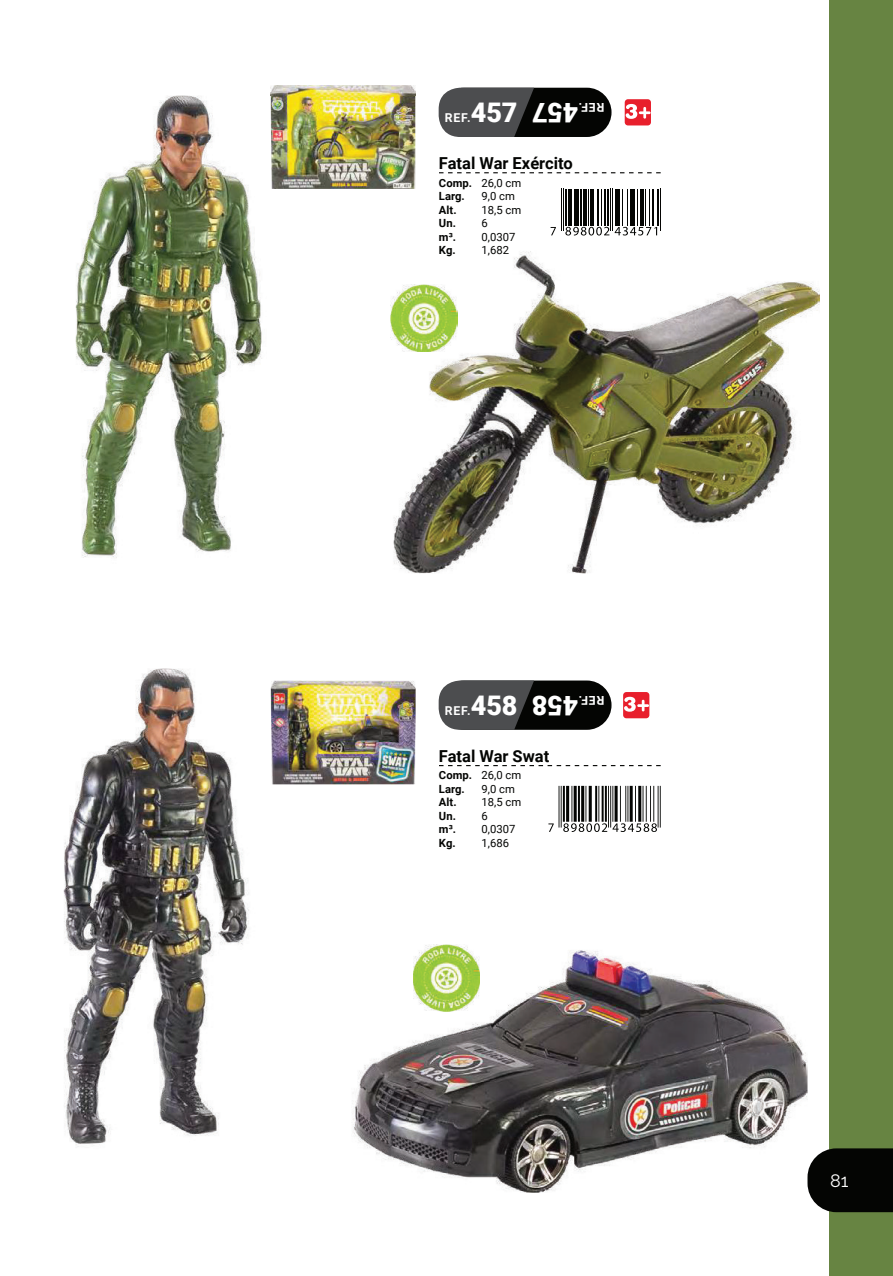
<style>
.page{position:relative;width:893px;height:1276px;background:#fff}
.page>*{position:absolute;margin:0;border:0;box-sizing:border-box;transform-origin:0 0}
.t1{font:900 27px "Roboto";letter-spacing:-.005em;color:#fff}
.t2{font:18px "Raleway";color:#fff}
.t3{font:700 16.5px "Roboto";color:#040503}
.t4{font:700 12.3px "Roboto";letter-spacing:.06em;color:#fff}
.t5{font:11.25px/13.5px "Roboto";color:#040503}
.t6{font:700 11.25px/13.5px "Roboto";color:#040503}
.s1{font-weight:900;font-size:27px}
.s2{font-weight:400}
.s3{font-weight:700}
</style>
<div class="page">
<div style="left:829px;top:0;width:64px;height:1276px;background:#678442"></div>
<img style="left:76px;top:96px;width:744px;height:477px">
<img style="left:64px;top:668px;width:743px;height:524px">
<img style="left:271px;top:85px;width:144px;height:104px">
<img style="left:271px;top:680px;width:145px;height:104px">
<div style="left:439px;top:88px;width:172px;height:49px;background:#040503;border-radius:25px"></div>
<svg style="left:439px;top:88px;width:95px;height:49px;background:#4a4b4d"></svg>
<div style="left:439px;top:680px;width:172px;height:50px;background:#040503;border-radius:25px"></div>
<svg style="left:439px;top:680px;width:95px;height:50px;background:#4c4d4e"></svg>
<svg style="left:439px;top:172px;width:222px;height:1px"></svg>
<svg style="left:439px;top:765px;width:222px;height:1px"></svg>
<hr style="left:561px;top:189px;width:1px;height:42px;background:#040503">
<hr style="left:563px;top:189px;width:1px;height:42px;background:#040503">
<hr style="left:565px;top:189px;width:2px;height:36px;background:#040503">
<hr style="left:568px;top:189px;width:3px;height:36px;background:#040503">
<hr style="left:574px;top:189px;width:1px;height:36px;background:#040503">
<hr style="left:576px;top:189px;width:3px;height:36px;background:#040503">
<hr style="left:580px;top:189px;width:2px;height:36px;background:#040503">
<hr style="left:583px;top:189px;width:3px;height:36px;background:#040503">
<hr style="left:588px;top:189px;width:1px;height:36px;background:#040503">
<hr style="left:591px;top:189px;width:3px;height:36px;background:#040503">
<hr style="left:597px;top:189px;width:2px;height:36px;background:#040503">
<hr style="left:601px;top:189px;width:1px;height:36px;background:#040503">
<hr style="left:604px;top:189px;width:2px;height:36px;background:#040503">
<hr style="left:607px;top:189px;width:2px;height:36px;background:#040503">
<hr style="left:610px;top:189px;width:1px;height:42px;background:#040503">
<hr style="left:612px;top:189px;width:1px;height:42px;background:#040503">
<hr style="left:615px;top:189px;width:1px;height:36px;background:#040503">
<hr style="left:617px;top:189px;width:3px;height:36px;background:#040503">
<hr style="left:627px;top:189px;width:1px;height:36px;background:#040503">
<hr style="left:622px;top:189px;width:1px;height:36px;background:#040503">
<hr style="left:630px;top:189px;width:1px;height:36px;background:#040503">
<hr style="left:632px;top:189px;width:3px;height:36px;background:#040503">
<hr style="left:637px;top:189px;width:1px;height:36px;background:#040503">
<hr style="left:640px;top:189px;width:3px;height:36px;background:#040503">
<hr style="left:645px;top:189px;width:1px;height:36px;background:#040503">
<hr style="left:649px;top:189px;width:1px;height:36px;background:#040503">
<hr style="left:657px;top:189px;width:1px;height:36px;background:#040503">
<hr style="left:652px;top:189px;width:2px;height:36px;background:#040503">
<hr style="left:660px;top:189px;width:1px;height:42px;background:#040503">
<svg style="left:551px;top:227px;width:5px;height:8px"></svg>
<svg style="left:565px;top:227px;width:44px;height:8px"></svg>
<svg style="left:615px;top:227px;width:42px;height:8px"></svg>
<svg style="left:548px;top:786px;width:113px;height:46px"></svg>
<img style="left:413px;top:945px;width:67px;height:66px">
<img style="left:390px;top:285px;width:67px;height:67px">
<svg style="left:621px;top:690px;width:30px;height:30px"></svg>
<svg style="left:623px;top:97px;width:30px;height:30px"></svg>
<svg style="left:807px;top:1148px;width:86px;height:64px;background:#161715"></svg>
<p class="t4" style="left:445px;top:109px;width:74px">REF.<span class="s1">457</span></p>
<h1 class="t1" style="left:578px;top:132px;width:48px;rotate:-180deg">457</h1>
<p class="t4" style="left:604px;top:116px;width:27px;rotate:-180deg">REF.</p>
<h3 class="t3" style="left:439px;top:151px;width:135px">Fatal War Exército</h3>
<p class="t6" style="left:439px;top:175px;width:84px">Comp. <span class="s2">26,0 cm<br></span>Larg.</p>
<p class="t5" style="left:481px;top:189px;width:35px">9,0 cm</p>
<p class="t6" style="left:439px;top:202px;width:19px">Alt.</p>
<p class="t5" style="left:439px;top:202px;width:84px;text-indent:43px">18,5 cm<br><span class="s3">Un.</span> 6<br><span class="s3">m³.</span> 0,0307<br><span class="s3">Kg.</span> 1,682</p>
<p class="t4" style="left:445px;top:702px;width:74px">REF.<span class="s1">458</span></p>
<h1 class="t1" style="left:578px;top:724px;width:48px;rotate:-180deg">458</h1>
<p class="t4" style="left:604px;top:709px;width:27px;rotate:-180deg">REF.</p>
<h3 class="t3" style="left:439px;top:744px;width:112px">Fatal War Swat</h3>
<p class="t6" style="left:439px;top:768px;width:84px">Comp. <span class="s2">26,0 cm<br></span>Larg.</p>
<p class="t5" style="left:481px;top:781px;width:35px">9,0 cm</p>
<p class="t6" style="left:439px;top:795px;width:19px">Alt.</p>
<p class="t5" style="left:439px;top:795px;width:84px;text-indent:43px">18,5 cm<br><span class="s3">Un.</span> 6<br><span class="s3">m³.</span> 0,0307<br><span class="s3">Kg.</span> 1,686</p>
<h2 class="t2" style="left:830px;top:1170px;width:20px">81</h2>
</div>
